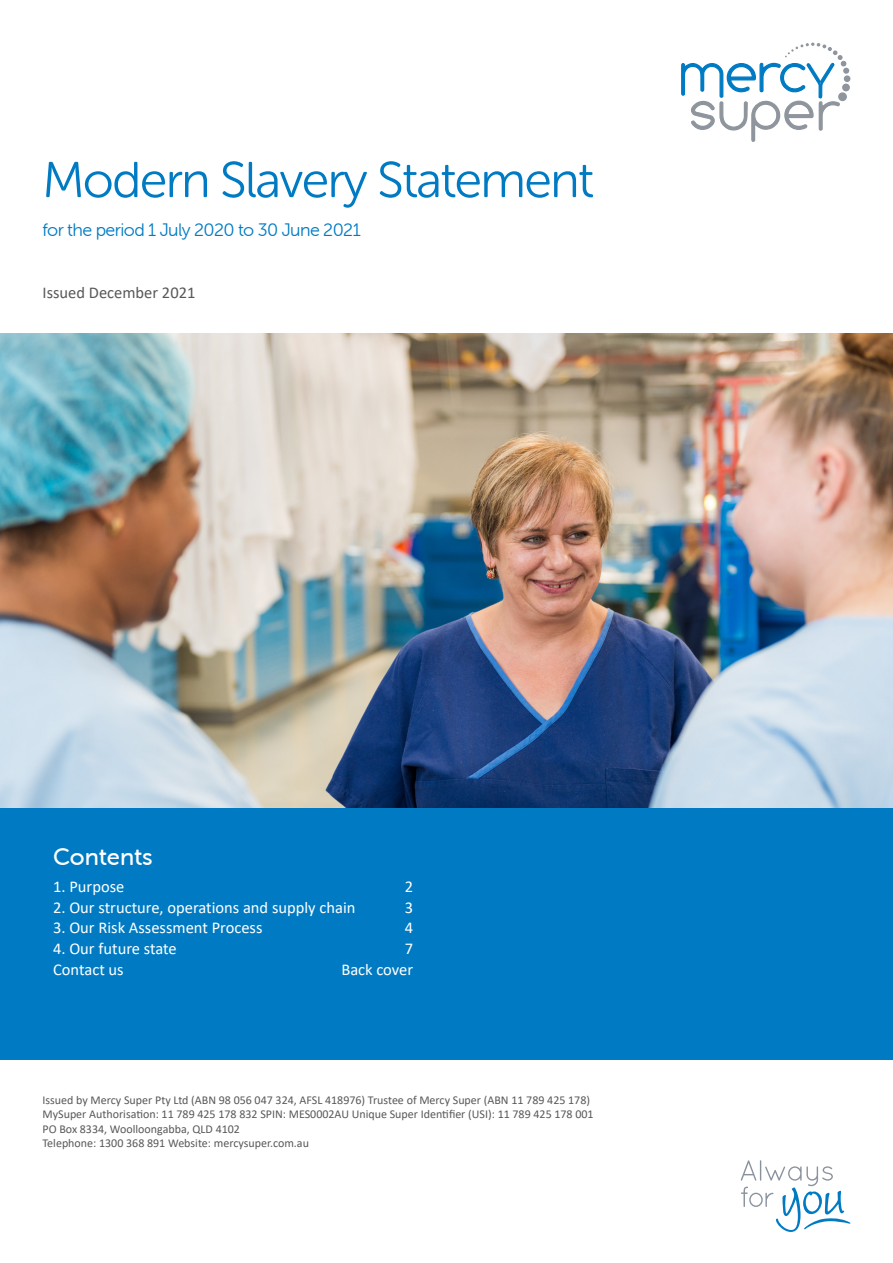
<style>
.page{position:relative;width:893px;height:1263px;background:#fff}
.page>*{position:absolute;margin:0;border:0;box-sizing:border-box;transform-origin:0 0}
.MS_-_Title_A{font:50.25px "Museo Sans Rounded 300";letter-spacing:-.03em;color:#007bc3}
.MS_-_Heading_A{font:24px "Museo Sans Rounded 500";letter-spacing:-.005em;color:#fff}
.MS_-_Date{font:18px "Museo Sans Rounded 300";letter-spacing:-.03em;color:#007bc3}
.MS_-_TOC{font:16.5px "Calibri";color:#fff}
.MS_-_Date-2{font:16.5px "Calibri";color:#57585a}
.MS_-_Issued_By_Discl{font:12px/14.4px "Calibri";color:#57585a}
</style>
<div class="page">
<div style="left:844px;top:75px;width:6px;height:7px;background:#8f959d;border-radius:50%"></div>
<svg style="left:681px;top:43px;width:168px;height:99px"></svg>
<img style="left:0;top:334px;width:893px;height:474px">
<div style="left:0;top:808px;width:893px;height:251px;background:#007bc3"></div>
<svg style="left:741px;top:1160px;width:109px;height:72px"></svg>
<p class="MS_-_Title_A" style="left:43px;top:153px;width:553px">Modern Slavery Statement</p>
<p class="MS_-_Date" style="left:43px;top:220px;width:320px">for the period 1 July 2020 to 30 June 2021</p>
<p class="MS_-_Date-2" style="left:43px;top:281px;width:154px">Issued December 2021</p>
<p class="MS_-_Heading_A" style="left:53px;top:843px;width:101px">Contents</p>
<p class="MS_-_TOC" style="left:53px;top:875px;width:73px">1. Purpose</p>
<p class="MS_-_TOC" style="left:405px;top:875px;width:10px">2</p>
<p class="MS_-_TOC" style="left:53px;top:896px;width:304px">2. Our structure, operations and supply chain</p>
<p class="MS_-_TOC" style="left:405px;top:896px;width:10px">3</p>
<p class="MS_-_TOC" style="left:53px;top:916px;width:211px">3. Our Risk Assessment Process</p>
<p class="MS_-_TOC" style="left:405px;top:916px;width:10px">4</p>
<p class="MS_-_TOC" style="left:53px;top:937px;width:125px">4. Our future state</p>
<p class="MS_-_TOC" style="left:405px;top:937px;width:10px">7</p>
<p class="MS_-_TOC" style="left:53px;top:958px;width:72px">Contact us</p>
<p class="MS_-_TOC" style="left:341px;top:958px;width:73px">Back cover</p>
<p class="MS_-_Issued_By_Discl" style="left:43px;top:1092px;width:553px">Issued by Mercy Super Pty Ltd (ABN 98 056 047 324, AFSL 418976) Trustee of Mercy Super (ABN 11 789 425 178)<br>MySuper Authorisation: 11 789 425 178 832 SPIN: MES0002AU Unique Super Identifier (USI): 11 789 425 178 001<br>PO Box 8334, Woolloongabba, QLD 4102<br>Telephone: 1300 368 891 Website: mercysuper.com.au</p>
</div>
